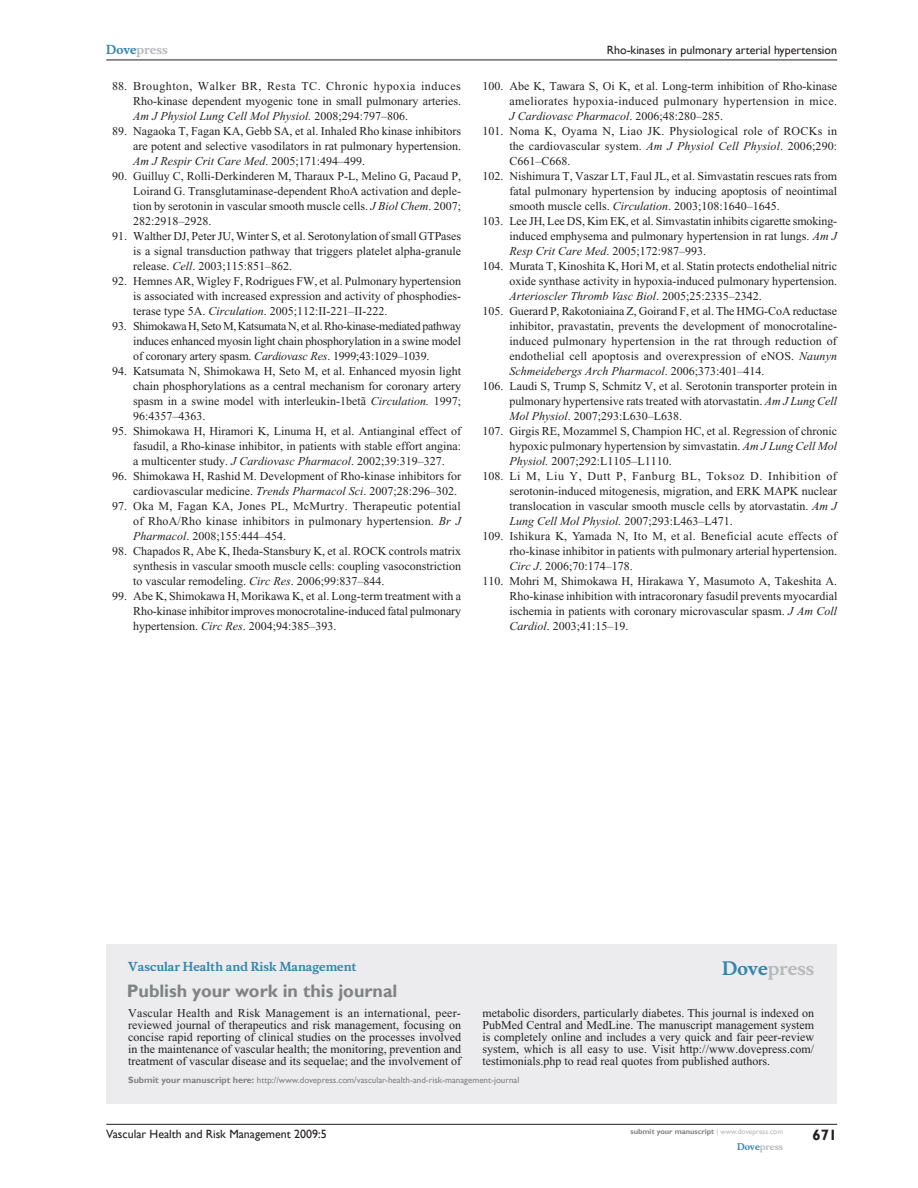
<style>
.page{position:relative;width:918px;height:1188px;background:#fff}
.page>*{position:absolute;margin:0;border:0;box-sizing:border-box;transform-origin:0 0}
.t1{font:700 18px "Gill Sans";color:#808285}
.t2{font:700 18px "Musee";color:#b8b9bc}
.t3{font:700 15px "Gill Sans";color:#231f20}
.t4{font:12px/15px "Times New Roman";color:#231f20;text-align:justify}
.t5{font:italic 12px "Times New Roman";color:#231f20}
.t6{font:12px "Gill Sans";color:#231f20}
.t7{font:12px "Times New Roman";letter-spacing:.02em;color:#231f20}
.t8{font:12px "Times New Roman";letter-spacing:.03em;color:#231f20}
.t9{font:12px "Times New Roman";letter-spacing:.025em;color:#231f20}
.t10{font:12px "Times New Roman";letter-spacing:.05em;color:#231f20}
.t11{font:700 12px "Musee";color:#3485ae}
.t12{font:700 12px "Musee";color:#b8b9bc}
.t13{font:9px "Gill Sans";color:#808285}
.t14{font:700 9px "Musee";color:#b8b9bc}
.t15{font:700 7.5px "Gill Sans";color:#808285}
.s1{color:#3485ae}
.s2{font-style:italic}
.s3{font-style:normal}
.s4{font-weight:700}
.s5{font-weight:400;color:#b8b9bc}
</style>
<div class="page">
<div style="left:106px;top:944px;width:731px;height:159px;background:#ececee"></div>
<hr style="left:106px;top:1124px;width:731px;height:1px;background:#231f20">
<hr style="left:106px;top:60px;width:731px;height:1px;background:#231f20">
<p class="t12" style="left:106px;top:43px;width:63px"><span class="s1">Dove</span>press</p>
<p class="t6" style="left:607px;top:43px;width:232px">Rho-kinases in pulmonary arterial hypertension</p>
<p class="t4" style="left:133px;top:79px;width:329px;text-indent:-21px">88. Broughton, Walker BR, Resta TC. Chronic hypoxia induces Rho-kinase dependent myogenic tone in small pulmonary arteries.<br><span class="s2">Am J Physiol Lung Cell Mol Physiol.</span> 2008;294:797–806.</p>
<p class="t4" style="left:133px;top:124px;width:329px;text-indent:-21px">89. Nagaoka T, Fagan KA, Gebb SA, et al. Inhaled Rho kinase inhibitors are potent and selective vasodilators in rat pulmonary hypertension.<br><span class="s2">Am J Respir Crit Care Med</span>. 2005;171:494–499.</p>
<p class="t4" style="left:133px;top:169px;width:329px;text-indent:-21px">90. Guilluy C, Rolli-Derkinderen M, Tharaux P-L, Melino G, Pacaud P, Loirand G. Transglutaminase-dependent RhoA activation and deple&shy;tion by serotonin in vascular smooth muscle cells. <span class="s2">J Biol Chem</span>. 2007; 282:2918–2928.</p>
<p class="t4" style="left:133px;top:229px;width:329px;text-indent:-21px">91. Walther DJ, Peter JU, Winter S, et al. Serotonylation of small GTPases is a signal transduction pathway that triggers platelet alpha-granule release. <span class="s2">Cell</span>. 2003;115:851–862.</p>
<p class="t4" style="left:133px;top:274px;width:329px;text-indent:-21px">92. Hemnes AR, Wigley F, Rodrigues FW, et al. Pulmonary hypertension is associated with increased expression and activity of phosphodies&shy;terase type 5A. <span class="s2">Circulation</span>. 2005;112:II-221–II-222.</p>
<p class="t4" style="left:133px;top:319px;width:329px;text-indent:-21px">93. Shimokawa H, Seto M, Katsumata N, et al. Rho-kinase-mediated pathway induces enhanced myosin light chain phosphorylation in a swine model of coronary artery spasm. <span class="s2">Cardiovasc Res</span>. 1999;43:1029–1039.</p>
<p class="t4" style="left:133px;top:364px;width:329px;text-indent:-21px">94. Katsumata N, Shimokawa H, Seto M, et al. Enhanced myosin light chain phosphorylations as a central mechanism for coronary artery spasm in a swine model with interleukin-1betã <span class="s2">Circulation.</span> 1997; 96:4357–4363.</p>
<p class="t4" style="left:133px;top:424px;width:329px;text-indent:-21px">95. Shimokawa H, Hiramori K, Linuma H, et al. Antianginal effect of fasudil, a Rho-kinase inhibitor, in patients with stable effort angina: a multicenter study. <span class="s2">J Cardiovasc Pharmacol</span>. 2002;39:319–327.</p>
<p class="t4" style="left:133px;top:469px;width:329px;text-indent:-21px">96. Shimokawa H, Rashid M. Development of Rho-kinase inhibitors for cardiovascular medicine. <span class="s2">Trends Pharmacol Sci</span>. 2007;28:296–302.</p>
<p class="t4" style="left:133px;top:499px;width:329px;text-indent:-21px">97. Oka M, Fagan KA, Jones PL, McMurtry. Therapeutic potential of RhoA/Rho kinase inhibitors in pulmonary hypertension. <span class="s2">Br J Pharmacol</span>. 2008;155:444–454.</p>
<p class="t4" style="left:133px;top:544px;width:329px;text-indent:-21px">98. Chapados R, Abe K, Iheda-Stansbury K, et al. ROCK controls matrix synthesis in vascular smooth muscle cells: coupling vasoconstriction to vascular remodeling. <span class="s2">Circ Res</span>. 2006;99:837–844.</p>
<p class="t4" style="left:133px;top:589px;width:329px;text-indent:-21px">99. Abe K, Shimokawa H, Morikawa K, et al. Long-term treatment with a Rho-kinase inhibitor improves monocrotaline-induced fatal pulmonary hypertension. <span class="s2">Circ Res</span>. 2004;94:385–393.</p>
<p class="t4" style="left:482px;top:79px;width:356px">100. Abe K, Tawara S, Oi K, et al. Long-term inhibition of Rho-kinase</p>
<p class="t8" style="left:509px;top:95px;width:329px">ameliorates hypoxia-induced pulmonary hypertension in mice.</p>
<p class="t5" style="left:509px;top:110px;width:215px">J Cardiovasc Pharmacol<span class="s3">. 2006;48:280–285.</span></p>
<p class="t9" style="left:482px;top:125px;width:356px">101. Noma K, Oyama N, Liao JK. Physiological role of ROCKs in</p>
<p class="t4" style="left:509px;top:139px;width:329px">the cardiovascular system. <span class="s2">Am J Physiol Cell Physiol</span>. 2006;290:</p>
<p class="t4" style="left:509px;top:154px;width:63px">C661–C668.</p>
<p class="t4" style="left:482px;top:169px;width:356px">102. Nishimura T, Vaszar LT, Faul JL, et al. Simvastatin rescues rats from</p>
<p class="t4" style="left:509px;top:184px;width:329px">fatal pulmonary hypertension by inducing apoptosis of neointimal</p>
<p class="t4" style="left:509px;top:199px;width:272px">smooth muscle cells. <span class="s2">Circulation</span>. 2003;108:1640–1645.</p>
<p class="t4" style="left:482px;top:214px;width:356px">103. Lee JH, Lee DS, Kim EK, et al. Simvastatin inhibits cigarette smoking-</p>
<p class="t4" style="left:509px;top:229px;width:329px">induced emphysema and pulmonary hypertension in rat lungs. <span class="s2">Am J</span></p>
<p class="t4" style="left:509px;top:244px;width:198px"><span class="s2">Resp Crit Care Med</span>. 2005;172:987–993.</p>
<p class="t4" style="left:482px;top:259px;width:356px">104. Murata T, Kinoshita K, Hori M, et al. Statin protects endothelial nitric</p>
<p class="t4" style="left:509px;top:274px;width:329px">oxide synthase activity in hypoxia-induced pulmonary hypertension.</p>
<p class="t5" style="left:509px;top:290px;width:254px">Arterioscler Thromb Vasc Biol<span class="s3">. 2005;25:2335–2342.</span></p>
<p class="t4" style="left:482px;top:304px;width:356px">105. Guerard P, Rakotoniaina Z, Goirand F, et al. The HMG-CoA reductase</p>
<p class="t4" style="left:509px;top:319px;width:329px">inhibitor, pravastatin, prevents the development of monocrotaline-</p>
<p class="t4" style="left:509px;top:334px;width:329px">induced pulmonary hypertension in the rat through reduction of</p>
<p class="t4" style="left:509px;top:349px;width:329px">endothelial cell apoptosis and overexpression of eNOS. <span class="s2">Naunyn</span></p>
<p class="t5" style="left:509px;top:365px;width:256px">Schmeidebergs Arch Pharmacol<span class="s3">. 2006;373:401–414.</span></p>
<p class="t4" style="left:482px;top:379px;width:356px">106. Laudi S, Trump S, Schmitz V, et al. Serotonin transporter protein in</p>
<p class="t4" style="left:509px;top:394px;width:329px">pulmonary hypertensive rats treated with atorvastatin. <span class="s2">Am J Lung Cell</span></p>
<p class="t4" style="left:509px;top:409px;width:174px"><span class="s2">Mol Physiol</span>. 2007;293:L630–L638.</p>
<p class="t4" style="left:482px;top:424px;width:356px">107. Girgis RE, Mozammel S, Champion HC, et al. Regression of chronic</p>
<p class="t4" style="left:509px;top:439px;width:329px">hypoxic pulmonary hypertension by simvastatin. <span class="s2">Am J Lung Cell Mol</span></p>
<p class="t4" style="left:509px;top:454px;width:164px"><span class="s2">Physiol.</span> 2007;292:L1105–L1110.</p>
<p class="t10" style="left:482px;top:470px;width:356px">108. Li M, Liu Y, Dutt P, Fanburg BL, Toksoz D. Inhibition of</p>
<p class="t4" style="left:509px;top:484px;width:329px">serotonin-induced mitogenesis, migration, and ERK MAPK nuclear</p>
<p class="t4" style="left:509px;top:499px;width:329px">translocation in vascular smooth muscle cells by atorvastatin. <span class="s2">Am J</span></p>
<p class="t5" style="left:509px;top:515px;width:225px">Lung Cell Mol Physiol. <span class="s3">2007;293:L463–L471.</span></p>
<p class="t7" style="left:482px;top:530px;width:356px">109. Ishikura K, Yamada N, Ito M, et al. Beneficial acute effects of</p>
<p class="t4" style="left:509px;top:544px;width:329px">rho-kinase inhibitor in patients with pulmonary arterial hypertension.</p>
<p class="t4" style="left:509px;top:559px;width:125px"><span class="s2">Circ J</span>. 2006;70:174–178.</p>
<p class="t4" style="left:482px;top:574px;width:356px">110. Mohri M, Shimokawa H, Hirakawa Y, Masumoto A, Takeshita A.</p>
<p class="t4" style="left:509px;top:589px;width:330px">Rho-kinase inhibition with intracoronary fasudil prevents myocardial</p>
<p class="t4" style="left:509px;top:604px;width:329px">ischemia in patients with coronary microvascular spasm. <span class="s2">J Am Coll</span></p>
<p class="t4" style="left:509px;top:619px;width:121px"><span class="s2">Cardiol</span>. 2003;41:15–19.</p>
<p class="t11" style="left:128px;top:959px;width:230px">Vascular Health and Risk Management</p>
<h1 class="t1" style="left:127px;top:980px;width:272px">Publish your work in this journal</h1>
<h1 class="t2" style="left:722px;top:958px;width:94px"><span class="s1">Dove</span>press</h1>
<p class="t4" style="left:128px;top:1007px;width:334px;line-height:12px">Vascular Health and Risk Management is an international, peer&shy;reviewed journal of therapeutics and risk management, focusing on concise rapid reporting of clinical studies on the processes involved in the maintenance of vascular health; the monitoring, prevention and treatment of vascular disease and its sequelae; and the involvement of</p>
<p class="t4" style="left:482px;top:1007px;width:333px;line-height:12px">metabolic disorders, particularly diabetes. This journal is indexed on PubMed Central and MedLine. The manuscript management system is completely online and includes a very quick and fair peer-review system, which is all easy to use. Visit http://www.dovepress.com/ testimonials.php to read real quotes from published authors.</p>
<p class="t13" style="left:128px;top:1075px;width:393px"><span class="s4">Submit your manuscript here:</span> http://www.dovepress.com/vascular-health-and-risk-management-journal</p>
<p class="t6" style="left:106px;top:1127px;width:222px">Vascular Health and Risk Management 2009:5</p>
<p class="t15" style="left:631px;top:1127px;width:154px">submit your manuscript <span class="s5">| www.dovepress.com</span></p>
<p class="t14" style="left:737px;top:1141px;width:48px"><span class="s1">Dove</span>press</p>
<p class="t3" style="left:812px;top:1126px;width:26px">671</p>
</div>
